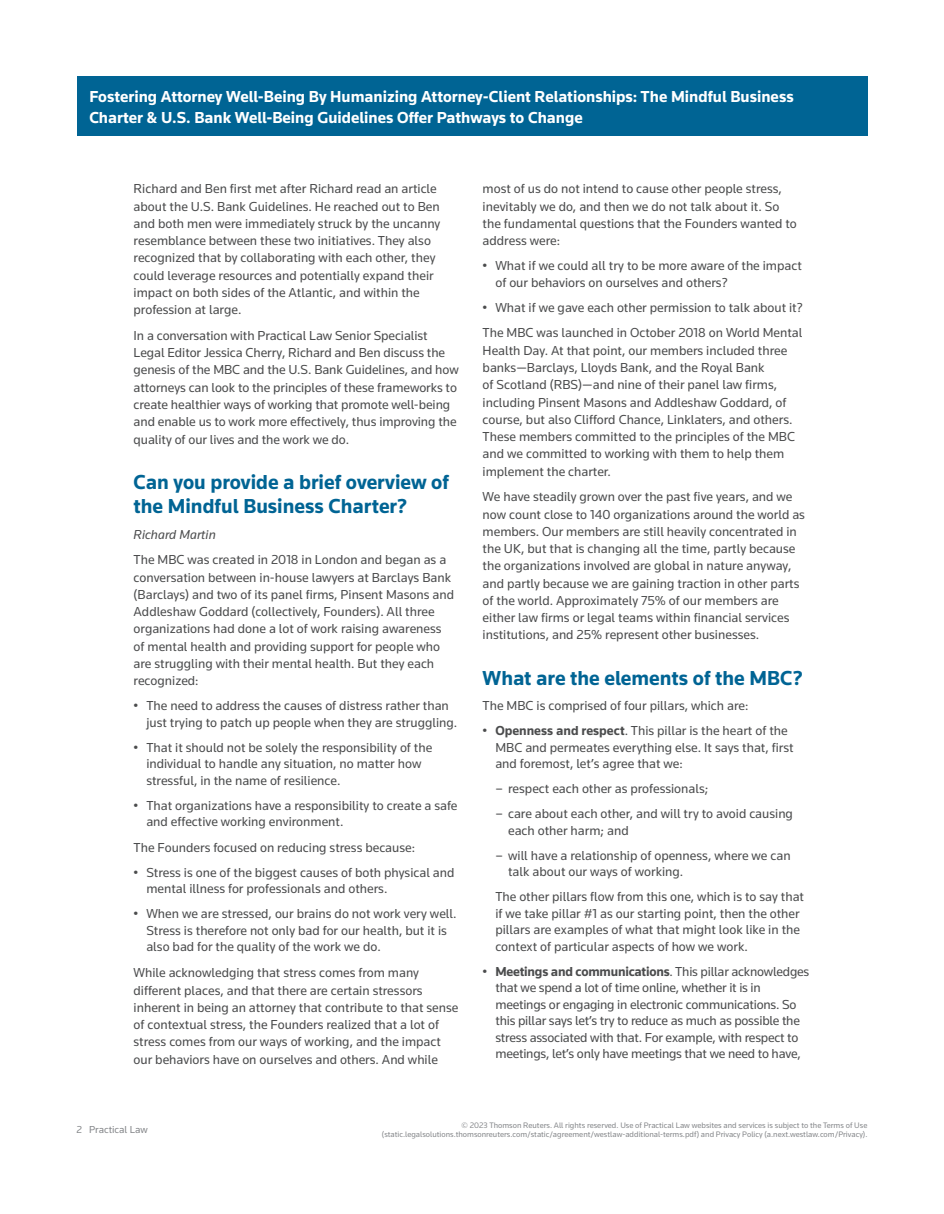
<style>
.page{position:relative;width:944px;height:1214px;background:#fff}
.page>*{position:absolute;margin:0;border:0;box-sizing:border-box;transform-origin:0 0}
.t1{font:700 21px/24px "Knowledge";color:#006494}
.t2{font:700 16.5px/21px "Knowledge";color:#fff}
.t3{font:13.5px/17.2px "Knowledge";color:#4b4c4d}
.t4{font:italic 13.5px "Knowledge";color:#4b4c4d}
.t5{font:10.5px "Knowledge";color:#86888b}
.t6{font:8.25px/9.8px "Knowledge";color:#86888b;text-align:right}
.s1{font-weight:700}
</style>
<div class="page">
<div style="left:77px;top:77px;width:790px;height:59px;background:#006494"></div>
<p class="t2" style="left:89px;top:86px;width:706px">Fostering Attorney Well-Being By Humanizing Attorney-Client Relationships: The Mindful Business<br>Charter &amp; U.S. Bank Well-Being Guidelines Offer Pathways to Change</p>
<p class="t3" style="left:134px;top:180px;width:308px">Richard and Ben first met after Richard read an article about the U.S. Bank Guidelines. He reached out to Ben and both men were immediately struck by the uncanny resemblance between these two initiatives. They also recognized that by collaborating with each other, they could leverage resources and potentially expand their impact on both sides of the Atlantic, and within the profession at large.</p>
<p class="t3" style="left:134px;top:326px;width:326px">In a conversation with Practical Law Senior Specialist Legal Editor Jessica Cherry, Richard and Ben discuss the genesis of the MBC and the U.S. Bank Guidelines, and how attorneys can look to the principles of these frameworks to create healthier ways of working that promote well-being and enable us to work more effectively, thus improving the quality of our lives and the work we do.</p>
<h1 class="t1" style="left:134px;top:469px;width:317px">Can you provide a brief overview of the Mindful Business Charter?</h1>
<p class="t4" style="left:134px;top:526px;width:84px">Richard Martin</p>
<p class="t3" style="left:134px;top:551px;width:322px">The MBC was created in 2018 in London and began as a conversation between in-house lawyers at Barclays Bank (Barclays) and two of its panel firms, Pinsent Masons and Addleshaw Goddard (collectively, Founders). All three organizations had done a lot of work raising awareness of mental health and providing support for people who are struggling with their mental health. But they each recognized:</p>
<p class="t3" style="left:146px;top:697px;width:312px;line-height:16.5px;text-indent:-13px">• The need to address the causes of distress rather than just trying to patch up people when they are struggling.</p>
<p class="t3" style="left:146px;top:738px;width:287px;line-height:16.5px;text-indent:-13px">• That it should not be solely the responsibility of the individual to handle any situation, no matter how stressful, in the name of resilience.</p>
<p class="t3" style="left:146px;top:796px;width:312px;line-height:16.5px;text-indent:-13px">• That organizations have a responsibility to create a safe and effective working environment.</p>
<p class="t3" style="left:134px;top:838px;width:283px">The Founders focused on reducing stress because:</p>
<p class="t3" style="left:146px;top:864px;width:310px;line-height:16.5px;text-indent:-13px">• Stress is one of the biggest causes of both physical and mental illness for professionals and others.</p>
<p class="t3" style="left:146px;top:905px;width:312px;line-height:16.5px;text-indent:-13px">• When we are stressed, our brains do not work very well.<br>Stress is therefore not only bad for our health, but it is also bad for the quality of the work we do.</p>
<p class="t3" style="left:134px;top:963px;width:326px">While acknowledging that stress comes from many different places, and that there are certain stressors inherent in being an attorney that contribute to that sense of contextual stress, the Founders realized that a lot of stress comes from our ways of working, and the impact our behaviors have on ourselves and others. And while</p>
<p class="t3" style="left:482px;top:180px;width:316px">most of us do not intend to cause other people stress, inevitably we do, and then we do not talk about it. So the fundamental questions that the Founders wanted to address were:</p>
<p class="t3" style="left:495px;top:257px;width:308px;line-height:16.5px;text-indent:-13px">• What if we could all try to be more aware of the impact of our behaviors on ourselves and others?</p>
<p class="t3" style="left:482px;top:294px;width:322px;line-height:25.8px">• What if we gave each other permission to talk about it?<br>The MBC was launched in October 2018 on World Mental</p>
<p class="t3" style="left:482px;top:341px;width:314px">Health Day. At that point, our members included three banks—Barclays, Lloyds Bank, and the Royal Bank<br>of Scotland (RBS)—and nine of their panel law firms, including Pinsent Masons and Addleshaw Goddard, of course, but also Clifford Chance, Linklaters, and others.<br>These members committed to the principles of the MBC and we committed to working with them to help them implement the charter.</p>
<p class="t3" style="left:482px;top:488px;width:324px">We have steadily grown over the past five years, and we now count close to 140 organizations around the world as members. Our members are still heavily concentrated in the UK, but that is changing all the time, partly because the organizations involved are global in nature anyway, and partly because we are gaining traction in other parts of the world. Approximately 75% of our members are either law firms or legal teams within financial services institutions, and 25% represent other businesses.</p>
<h1 class="t1" style="left:482px;top:665px;width:321px">What are the elements of the MBC?</h1>
<p class="t3" style="left:482px;top:697px;width:267px">The MBC is comprised of four pillars, which are:</p>
<p class="t3" style="left:495px;top:722px;width:300px;line-height:16.5px;text-indent:-13px">• <span class="s1">Openness and respect</span>. This pillar is the heart of the<br>MBC and permeates everything else. It says that, first and foremost, let’s agree that we:</p>
<p class="t3" style="left:495px;top:780px;width:214px">– respect each other as professionals;</p>
<p class="t3" style="left:508px;top:805px;width:286px;line-height:16.5px;text-indent:-13px">– care about each other, and will try to avoid causing each other harm; and</p>
<p class="t3" style="left:508px;top:847px;width:284px;line-height:16.5px;text-indent:-13px">– will have a relationship of openness, where we can talk about our ways of working.</p>
<p class="t3" style="left:495px;top:888px;width:310px;line-height:16.5px">The other pillars flow from this one, which is to say that if we take pillar #1 as our starting point, then the other pillars are examples of what that might look like in the context of particular aspects of how we work.</p>
<p class="t3" style="left:495px;top:963px;width:315px;line-height:16.5px;text-indent:-13px">• <span class="s1">Meetings and communications</span>. This pillar acknowledges that we spend a lot of time online, whether it is in meetings or engaging in electronic communications. So this pillar says let’s try to reduce as much as possible the stress associated with that. For example, with respect to meetings, let’s only have meetings that we need to have,</p>
<p class="t5" style="left:77px;top:1123px;width:73px">2 Practical Law</p>
<p class="t6" style="left:382px;top:1119px;width:487px">© 2023 Thomson Reuters. All rights reserved. Use of Practical Law websites and services is subject to the Terms of Use (static.legalsolutions.thomsonreuters.com/static/agreement/westlaw-additional-terms.pdf) and Privacy Policy (a.next.westlaw.com/Privacy).</p>
</div>
